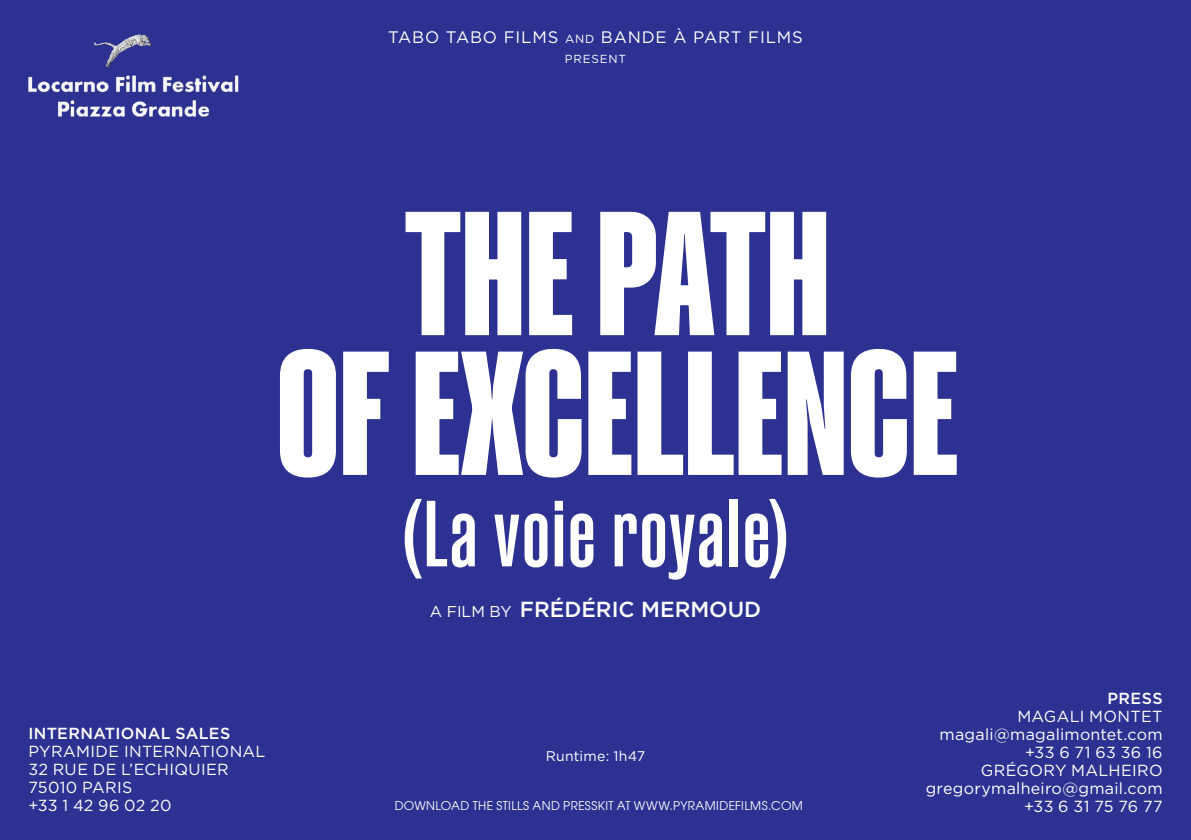
<style>
.page{position:relative;width:1191px;height:840px;background:#fff}
.page>*{position:absolute;margin:0;border:0;box-sizing:border-box;transform-origin:0 0}
.t1{font:176px/139.6px "Magno Sans Variable Roman";color:#fff;text-align:center}
.t2{font:93.6px "Magno Sans Variable Roman";letter-spacing:.025em;color:#fff}
.t3{font:500 21.8px "Gotham";color:#fff}
.t4{font:16.6px "Gotham";letter-spacing:.05em;color:#fff}
.t5{font:16px/18px "Gotham";letter-spacing:.02em;color:#fff;text-align:right}
.t6{font:500 16px "Gotham";letter-spacing:.02em;color:#fff}
.t7{font:14px "Gotham";letter-spacing:.02em;color:#fff}
.t8{font:12px "ITC Avant Garde Pro";letter-spacing:.03em;color:#fff}
.t9{font:11.6px "Gotham";letter-spacing:.07em;color:#fff}
.s1{font-size:11.6px}
.s2{font-weight:400;font-size:15.6px}
</style>
<div class="page">
<div style="left:0;top:0;width:1191px;height:839px;background:#2d3292"></div>
<img style="left:28px;top:34px;width:211px;height:83px">
<p class="t4" style="left:388px;top:26px;width:416px">TABO TABO FILMS <span class="s1">AND</span> BANDE À PART FILMS</p>
<p class="t9" style="left:565px;top:51px;width:63px">PRESENT</p>
<h1 class="t1" style="left:277px;top:200px;width:683px">THE PATH<br>OF EXCELLENCE</h1>
<h2 class="t2" style="left:402px;top:479px;width:388px">(La voie royale)</h2>
<h3 class="t3" style="left:430px;top:595px;width:333px"><span class="s2">A FILM BY</span> FRÉDÉRIC MERMOUD</h3>
<p class="t6" style="left:28px;top:722px;width:203px">INTERNATIONAL SALES</p>
<p class="t5" style="left:28px;top:741px;width:239px;text-align:left">PYRAMIDE INTERNATIONAL<br>32 RUE DE L’ECHIQUIER<br>75010 PARIS<br>+33 1 42 96 02 20</p>
<p class="t7" style="left:546px;top:746px;width:101px">Runtime: 1h47</p>
<p class="t8" style="left:395px;top:797px;width:410px">DOWNLOAD THE STILLS AND PRESSKIT AT WWW.PYRAMIDEFILMS.COM</p>
<p class="t6" style="left:1107px;top:687px;width:56px">PRESS</p>
<p class="t5" style="left:925px;top:706px;width:238px">MAGALI MONTET magali@magalimontet.com +33 6 71 63 36 16<br>GRÉGORY MALHEIRO gregorymalheiro@gmail.com +33 6 31 75 76 77</p>
</div>
